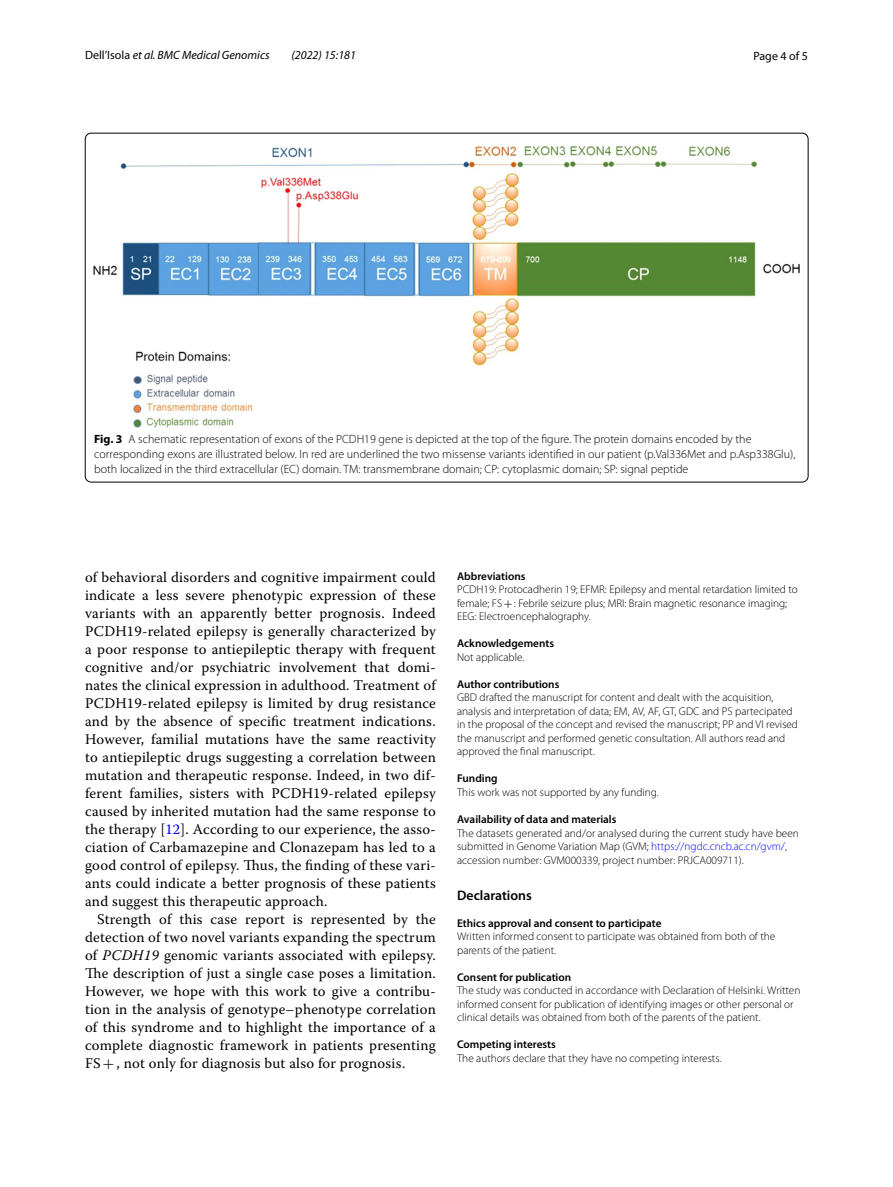
<style>
.page{position:relative;width:893px;height:1187px;background:#fff}
.page>*{position:absolute;margin:0;border:0;box-sizing:border-box;transform-origin:0 0}
.t1{font:14.7px/18px "Warnock Pro";letter-spacing:.015em;color:#000;text-align:justify}
.t2{font:600 13.8px "Myriad Pro";color:#000}
.t3{font:300 12px/15px "Myriad Pro";color:#000}
.t4{font:italic 12px "Myriad Pro";color:#000}
.t5{font:12px "Myriad Pro";color:#000}
.t6{font:300 11.25px/13.5px "Myriad Pro";color:#000}
.t7{font:600 11.25px "Myriad Pro";color:#000}
.s1{font-style:normal}
.s2{font-weight:700}
.s3{color:#00f}
.s4{font-style:italic}
.s5{font-family:"MTSY"}
.s6{font-family:"MTSY";font-weight:400}
</style>
<div class="page">
<img style="left:94px;top:145px;width:706px;height:282px">
<p class="t4" style="left:85px;top:48px;width:186px"><span class="s1">Dell’Isola</span> et al. BMC Medical Genomics</p>
<p class="t4" style="left:291px;top:48px;width:66px">(2022) 15:181</p>
<p class="t5" style="left:753px;top:48px;width:56px">Page 4 of 5</p>
<p class="t3" style="left:94px;top:431px;width:703px"><span class="s2">Fig. 3</span> A schematic representation of exons of the PCDH19 gene is depicted at the top of the figure. The protein domains encoded by the corresponding exons are illustrated below. In red are underlined the two missense variants identified in our patient (p.Val336Met and p.Asp338Glu), both localized in the third extracellular (EC) domain. TM: transmembrane domain; CP: cytoplasmic domain; SP: signal peptide</p>
<p class="t1" style="left:85px;top:568px;width:352px">of behavioral disorders and cognitive impairment could indicate a less severe phenotypic expression of these variants with an apparently better prognosis. Indeed PCDH19-related epilepsy is generally characterized by a poor response to antiepileptic therapy with frequent cognitive and/or psychiatric involvement that domi&shy;nates the clinical expression in adulthood. Treatment of PCDH19-related epilepsy is limited by drug resistance and by the absence of specific treatment indications.<br>However, familial mutations have the same reactivity to antiepileptic drugs suggesting a correlation between mutation and therapeutic response. Indeed, in two dif&shy;ferent families, sisters with PCDH19-related epilepsy caused by inherited mutation had the same response to the therapy [<span class="s3">12</span>]. According to our experience, the asso&shy;ciation of Carbamazepine and Clonazepam has led to a good control of epilepsy. Thus, the finding of these vari&shy;ants could indicate a better prognosis of these patients and suggest this therapeutic approach.</p>
<p class="t1" style="left:85px;top:910px;width:352px;text-indent:12px">Strength of this case report is represented by the detection of two novel variants expanding the spectrum of <span class="s4">PCDH19</span> genomic variants associated with epilepsy.<br>The description of just a single case poses a limitation.<br>However, we hope with this work to give a contribu&shy;tion in the analysis of genotype–phenotype correlation of this syndrome and to highlight the importance of a complete diagnostic framework in patients presenting FS<span class="s5">+</span>, not only for diagnosis but also for prognosis.</p>
<p class="t7" style="left:457px;top:569px;width:70px">Abbreviations</p>
<p class="t6" style="left:457px;top:583px;width:342px">PCDH19: Protocadherin 19; EFMR: Epilepsy and mental retardation limited to female; FS<span class="s6">+</span>: Febrile seizure plus; MRI: Brain magnetic resonance imaging;<br>EEG: Electroencephalography.</p>
<p class="t7" style="left:457px;top:636px;width:98px">Acknowledgements</p>
<p class="t6" style="left:457px;top:650px;width:69px">Not applicable.</p>
<p class="t7" style="left:457px;top:677px;width:104px">Author contributions</p>
<p class="t6" style="left:457px;top:691px;width:342px">GBD drafted the manuscript for content and dealt with the acquisition, analysis and interpretation of data; EM, AV, AF, GT, GDC and PS partecipated in the proposal of the concept and revised the manuscript; PP and VI revised the manuscript and performed genetic consultation. All authors read and approved the final manuscript.</p>
<p class="t7" style="left:457px;top:771px;width:42px">Funding</p>
<p class="t6" style="left:457px;top:785px;width:203px">This work was not supported by any funding.</p>
<p class="t7" style="left:457px;top:812px;width:161px">Availability of data and materials</p>
<p class="t6" style="left:457px;top:826px;width:343px">The datasets generated and/or analysed during the current study have been submitted in Genome Variation Map (GVM; <span class="s3">https://ngdc.cncb.ac.cn/gvm/</span>, accession number: GVM000339, project number: PRJCA009711).</p>
<p class="t2" style="left:457px;top:886px;width:76px">Declarations</p>
<p class="t7" style="left:457px;top:915px;width:206px">Ethics approval and consent to participate</p>
<p class="t6" style="left:457px;top:929px;width:320px">Written informed consent to participate was obtained from both of the parents of the patient.</p>
<p class="t7" style="left:457px;top:969px;width:116px">Consent for publication</p>
<p class="t6" style="left:457px;top:983px;width:345px">The study was conducted in accordance with Declaration of Helsinki. Written informed consent for publication of identifying images or other personal or clinical details was obtained from both of the parents of the patient.</p>
<p class="t7" style="left:457px;top:1037px;width:100px">Competing interests</p>
<p class="t6" style="left:457px;top:1051px;width:266px">The authors declare that they have no competing interests.</p>
</div>
